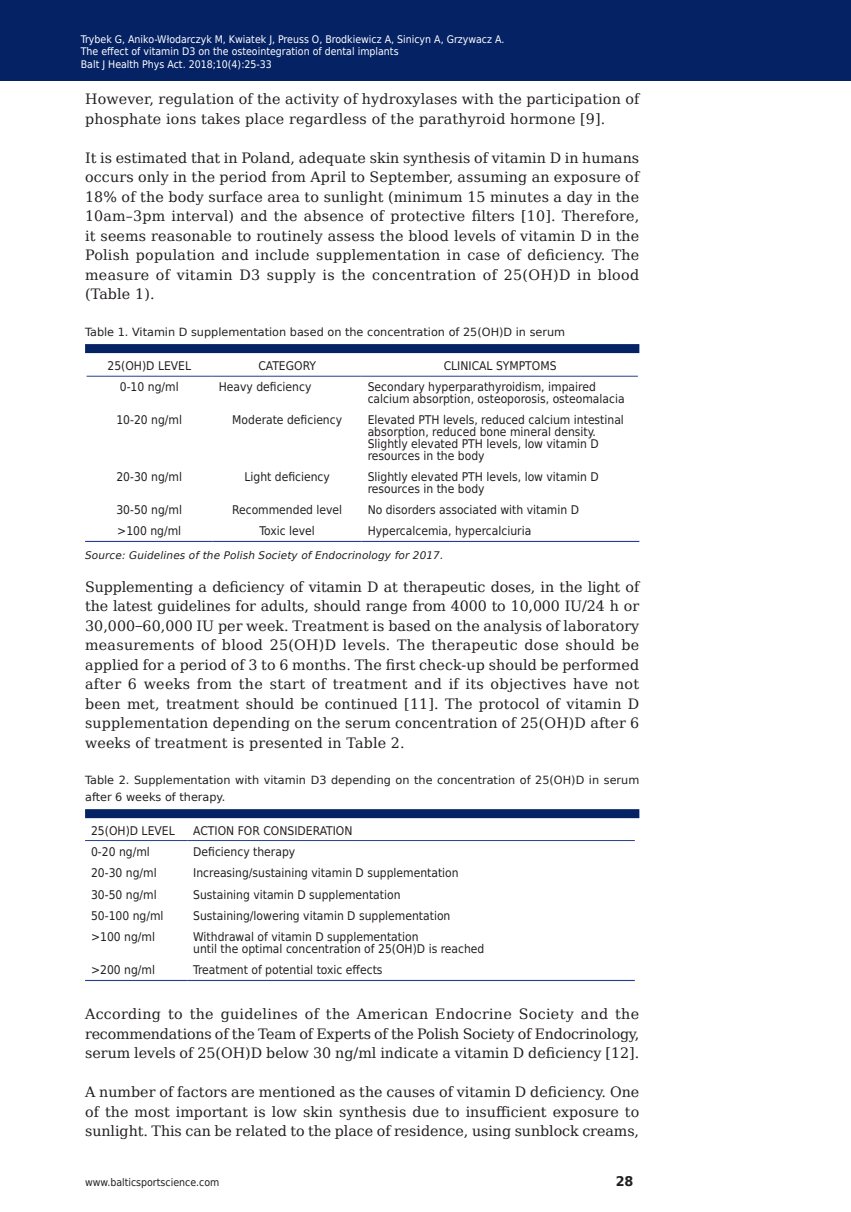
<style>
.page{position:relative;width:851px;height:1212px;background:#fff}
.page>*{position:absolute;margin:0;border:0;box-sizing:border-box;transform-origin:0 0}
.Body_Text{font:14.25px/19.5px "DejaVu Serif";letter-spacing:.01em;color:#231f20;text-align:justify}
.t1{font:700 13.35px "DejaVu Sans";color:#231f20;scale:.96 1}
.Table_Body{font:12px/12px "DejaVu Sans Condensed";color:#231f20}
.Table_Head{font:11.25px/16.5px "DejaVu Sans";color:#222221}
.t2{font:10.5px/12.6px "DejaVu Sans Condensed";color:#fff}
.Body_Text-2{font:italic 10.5px "DejaVu Sans";letter-spacing:.01em;color:#231f20}
.t3{font:10.5px "DejaVu Sans";color:#fff}
.t4{font:10.5px "DejaVu Sans Condensed";color:#231f20}
.s1{font-family:"Palatino Linotype"}
</style>
<div class="page">
<div style="left:85px;top:344px;width:554px;height:9px;background:#052265"></div>
<div style="left:85px;top:809px;width:554px;height:9px;background:#052265"></div>
<hr style="left:85px;top:541px;width:128px;height:1px;background:#253f8e">
<hr style="left:213px;top:541px;width:148px;height:1px;background:#253f8e">
<hr style="left:361px;top:541px;width:278px;height:1px;background:#253f8e">
<hr style="left:87px;top:376px;width:126px;height:1px;background:#253f8e">
<hr style="left:213px;top:376px;width:148px;height:1px;background:#253f8e">
<hr style="left:361px;top:376px;width:276px;height:1px;background:#253f8e">
<hr style="left:85px;top:840px;width:102px;height:1px;background:#253f8e">
<hr style="left:187px;top:840px;width:447px;height:1px;background:#253f8e">
<hr style="left:85px;top:980px;width:102px;height:1px;background:#253f8e">
<hr style="left:187px;top:980px;width:447px;height:1px;background:#253f8e">
<div style="left:0;top:0;width:850px;height:80px;background:#052265"></div>
<p class="t2" style="left:81px;top:32px;width:425px">Trybek G, Aniko-Włodarczyk M, Kwiatek J, Preuss O, Brodkiewicz A, Sinicyn A, Grzywacz A.</p>
<p class="t2" style="left:81px;top:45px;width:319px">The effect of vitamin D3 on the osteointegration of dental implants</p>
<p class="t2" style="left:81px;top:57px;width:192px">Balt J Health Phys Act. 2018;10(4):25-33</p>
<p class="t2" style="left:87px;top:34px;width:341px">Szczesna-Kaczmarek A<br>Blood K+ concentration balance after prolonged submaximal exercise...</p>
<p class="t3" style="left:87px;top:57px;width:224px">Balt J Health Phys Act 2014; 1(1): 233-244</p>
<p class="Body_Text" style="left:85px;top:89px;width:555px">However, regulation of the activity of hydroxylases with the participation of phosphate ions takes place regardless of the parathyroid hormone [9].</p>
<p class="Body_Text" style="left:85px;top:148px;width:555px">It is estimated that in Poland, adequate skin synthesis of vitamin D in humans occurs only in the period from April to September, assuming an exposure of 18% of the body surface area to sunlight (minimum 15 minutes a day in the 10am–3pm interval) and the absence of protective filters [10]. Therefore, it seems reasonable to routinely assess the blood levels of vitamin D in the Polish population and include supplementation in case of deficiency. The measure of vitamin D3 supply is the concentration of 25(OH)D in blood (Table 1).</p>
<p class="Table_Head" style="left:85px;top:323px;width:481px">Table 1. Vitamin D supplementation based on the concentration of 25(OH)D in serum</p>
<p class="Table_Body" style="left:107px;top:360px;width:85px">25(OH)D LEVEL</p>
<p class="Table_Body" style="left:258px;top:360px;width:59px">CATEGORY</p>
<p class="Table_Body" style="left:443px;top:360px;width:114px">CLINICAL SYMPTOMS</p>
<p class="Table_Body" style="left:120px;top:380px;width:60px">0-10 ng/ml</p>
<p class="Table_Body" style="left:219px;top:380px;width:94px">Heavy deficiency</p>
<p class="Table_Body" style="left:367px;top:380px;width:258px">Secondary hyperparathyroidism, impaired calcium absorption, osteoporosis, osteomalacia</p>
<p class="Table_Body" style="left:116px;top:414px;width:67px">10-20 ng/ml</p>
<p class="Table_Body" style="left:232px;top:414px;width:111px">Moderate deficiency</p>
<p class="Table_Body" style="left:367px;top:414px;width:258px">Elevated PTH levels, reduced calcium intestinal absorption, reduced bone mineral density.<br>Slightly elevated PTH levels, low vitamin D resources in the body</p>
<p class="Table_Body" style="left:116px;top:471px;width:67px">20-30 ng/ml</p>
<p class="Table_Body" style="left:244px;top:471px;width:87px">Light deficiency</p>
<p class="Table_Body" style="left:367px;top:471px;width:233px">Slightly elevated PTH levels, low vitamin D resources in the body</p>
<p class="Table_Body" style="left:116px;top:504px;width:67px">30-50 ng/ml</p>
<p class="Table_Body" style="left:232px;top:504px;width:112px">Recommended level</p>
<p class="Table_Body" style="left:367px;top:504px;width:213px">No disorders associated with vitamin D</p>
<p class="Table_Body" style="left:117px;top:525px;width:65px">&gt;100 ng/ml</p>
<p class="Table_Body" style="left:259px;top:525px;width:57px">Toxic level</p>
<p class="Table_Body" style="left:367px;top:525px;width:165px">Hypercalcemia, hypercalciuria</p>
<p class="Body_Text-2" style="left:85px;top:548px;width:360px">Source: Guidelines of the Polish Society of Endocrinology for 2017.</p>
<p class="Body_Text" style="left:85px;top:577px;width:555px">Supplementing a deficiency of vitamin D at therapeutic doses, in the light of the latest guidelines for adults, should range from 4000 to 10,000 IU/24 h or 30,000<span class="s1">−</span>60,000 IU per week. Treatment is based on the analysis of laboratory measurements of blood 25(OH)D levels. The therapeutic dose should be applied for a period of 3 to 6 months. The first check-up should be performed after 6 weeks from the start of treatment and if its objectives have not been met, treatment should be continued [11]. The protocol of vitamin D supplementation depending on the serum concentration of 25(OH)D after 6 weeks of treatment is presented in Table 2.</p>
<p class="Table_Head" style="left:85px;top:772px;width:555px">Table 2. Supplementation with vitamin D3 depending on the concentration of 25(OH)D in serum after 6 weeks of therapy.</p>
<p class="Table_Body" style="left:91px;top:824px;width:85px">25(OH)D LEVEL</p>
<p class="Table_Body" style="left:193px;top:824px;width:161px">ACTION FOR CONSIDERATION</p>
<p class="Table_Body" style="left:91px;top:845px;width:60px">0-20 ng/ml</p>
<p class="Table_Body" style="left:193px;top:845px;width:103px">Deficiency therapy</p>
<p class="Table_Body" style="left:91px;top:866px;width:67px">20-30 ng/ml</p>
<p class="Table_Body" style="left:193px;top:866px;width:267px">Increasing/sustaining vitamin D supplementation</p>
<p class="Table_Body" style="left:91px;top:888px;width:67px">30-50 ng/ml</p>
<p class="Table_Body" style="left:193px;top:888px;width:209px">Sustaining vitamin D supplementation</p>
<p class="Table_Body" style="left:91px;top:910px;width:74px">50-100 ng/ml</p>
<p class="Table_Body" style="left:193px;top:910px;width:259px">Sustaining/lowering vitamin D supplementation</p>
<p class="Table_Body" style="left:91px;top:931px;width:65px">&gt;100 ng/ml</p>
<p class="Table_Body" style="left:193px;top:931px;width:293px">Withdrawal of vitamin D supplementation<br>until the optimal concentration of 25(OH)D is reached</p>
<p class="Table_Body" style="left:91px;top:964px;width:65px">&gt;200 ng/ml</p>
<p class="Table_Body" style="left:193px;top:964px;width:191px">Treatment of potential toxic effects</p>
<p class="Body_Text" style="left:85px;top:1004px;width:555px">According to the guidelines of the American Endocrine Society and the recommendations of the Team of Experts of the Polish Society of Endocrinology, serum levels of 25(OH)D below 30 ng/ml indicate a vitamin D deficiency [12].</p>
<p class="Body_Text" style="left:85px;top:1082px;width:555px">A number of factors are mentioned as the causes of vitamin D deficiency. One of the most important is low skin synthesis due to insufficient exposure to sunlight. This can be related to the place of residence, using sunblock creams,</p>
<p class="t4" style="left:85px;top:1174px;width:136px">www.balticsportscience.com</p>
<p class="t1" style="left:615px;top:1170px;width:20px">28</p>
</div>
